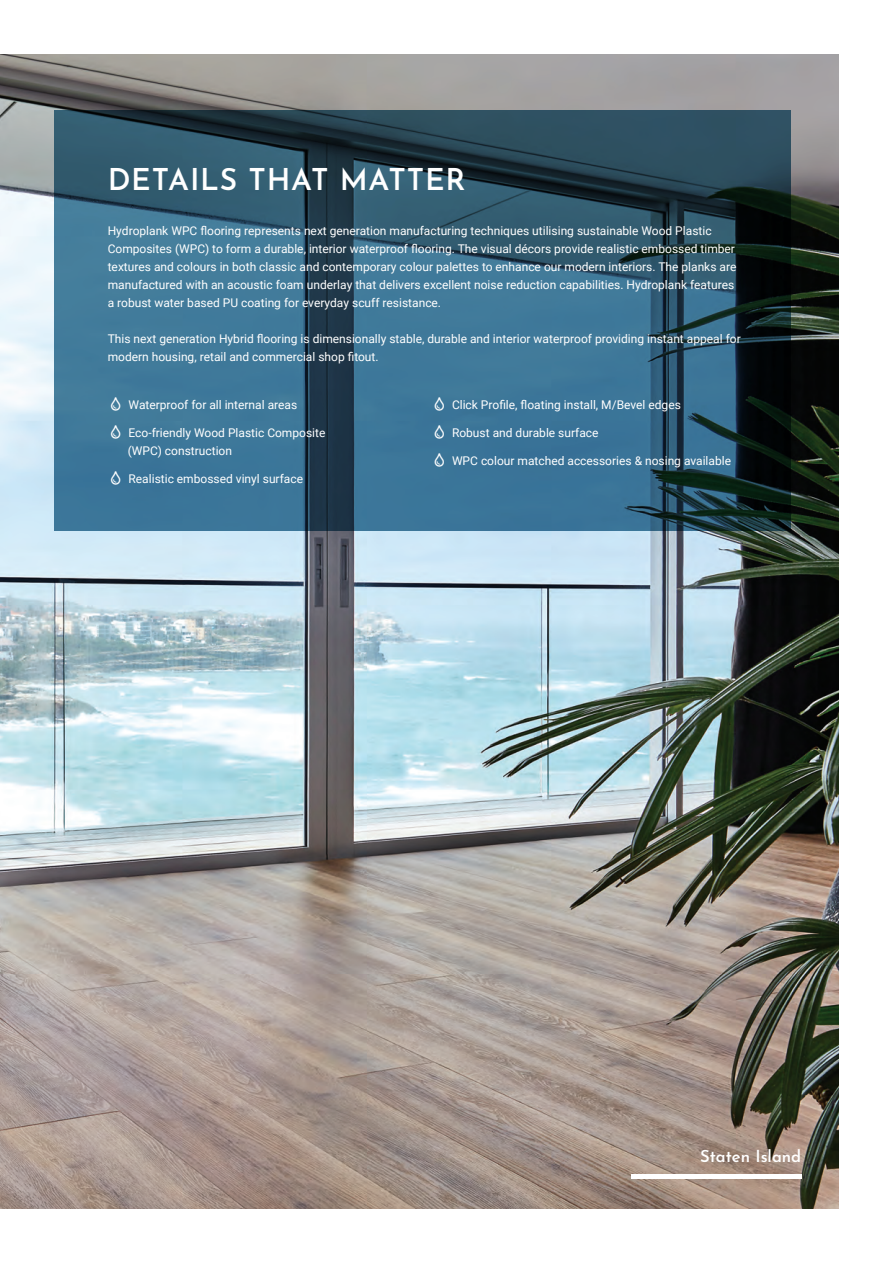
<style>
.page{position:relative;width:893px;height:1263px;background:#fff}
.page>*{position:absolute;margin:0;border:0;box-sizing:border-box;transform-origin:0 0}
.t1{font:600 30px "Josefin Sans";letter-spacing:.025em;color:#fff}
.t2{font:600 16.5px "Josefin Sans";color:#fff}
.t3{font:12px/18px "Roboto";color:#fff}
</style>
<div class="page">
<img style="left:0;top:54px;width:839px;height:1155px">
<svg style="left:54px;top:111px;width:737px;height:420px;background:#315e77"></svg>
<div style="left:631px;top:1174px;width:170px;height:5px;background:#fff"></div>
<svg style="left:111px;top:397px;width:9px;height:14px"></svg>
<svg style="left:111px;top:425px;width:9px;height:14px"></svg>
<svg style="left:111px;top:471px;width:9px;height:14px"></svg>
<svg style="left:435px;top:397px;width:9px;height:14px"></svg>
<svg style="left:435px;top:425px;width:9px;height:14px"></svg>
<svg style="left:435px;top:453px;width:9px;height:14px"></svg>
<h1 class="t1" style="left:108px;top:154px;width:359px">DETAILS THAT MATTER</h1>
<p class="t3" style="left:108px;top:221px;width:630px">Hydroplank WPC flooring represents next generation manufacturing techniques utilising sustainable Wood Plastic Composites (WPC) to form a durable, interior waterproof flooring. The visual décors provide realistic embossed timber textures and colours in both classic and contemporary colour palettes to enhance our modern interiors. The planks are manufactured with an acoustic foam underlay that delivers excellent noise reduction capabilities. Hydroplank features a robust water based PU coating for everyday scuff resistance.</p>
<p class="t3" style="left:108px;top:329px;width:634px">This next generation Hybrid flooring is dimensionally stable, durable and interior waterproof providing instant appeal for modern housing, retail and commercial shop fitout.</p>
<p class="t3" style="left:111px;top:395px;width:188px">▼■▼ Waterproof for all internal areas</p>
<p class="t3" style="left:128px;top:423px;width:199px;text-indent:-17px">▼■▼ Eco-friendly Wood Plastic Composite (WPC) construction</p>
<p class="t3" style="left:111px;top:469px;width:193px">▼■▼ Realistic embossed vinyl surface</p>
<p class="t3" style="left:435px;top:395px;width:248px">▼■▼ Click Profile, floating install, M/Bevel edges</p>
<p class="t3" style="left:435px;top:423px;width:165px">▼■▼ Robust and durable surface</p>
<p class="t3" style="left:435px;top:451px;width:298px">▼■▼ WPC colour matched accessories &amp; nosing available</p>
<h2 class="t2" style="left:700px;top:1142px;width:103px">Staten Island</h2>
</div>
